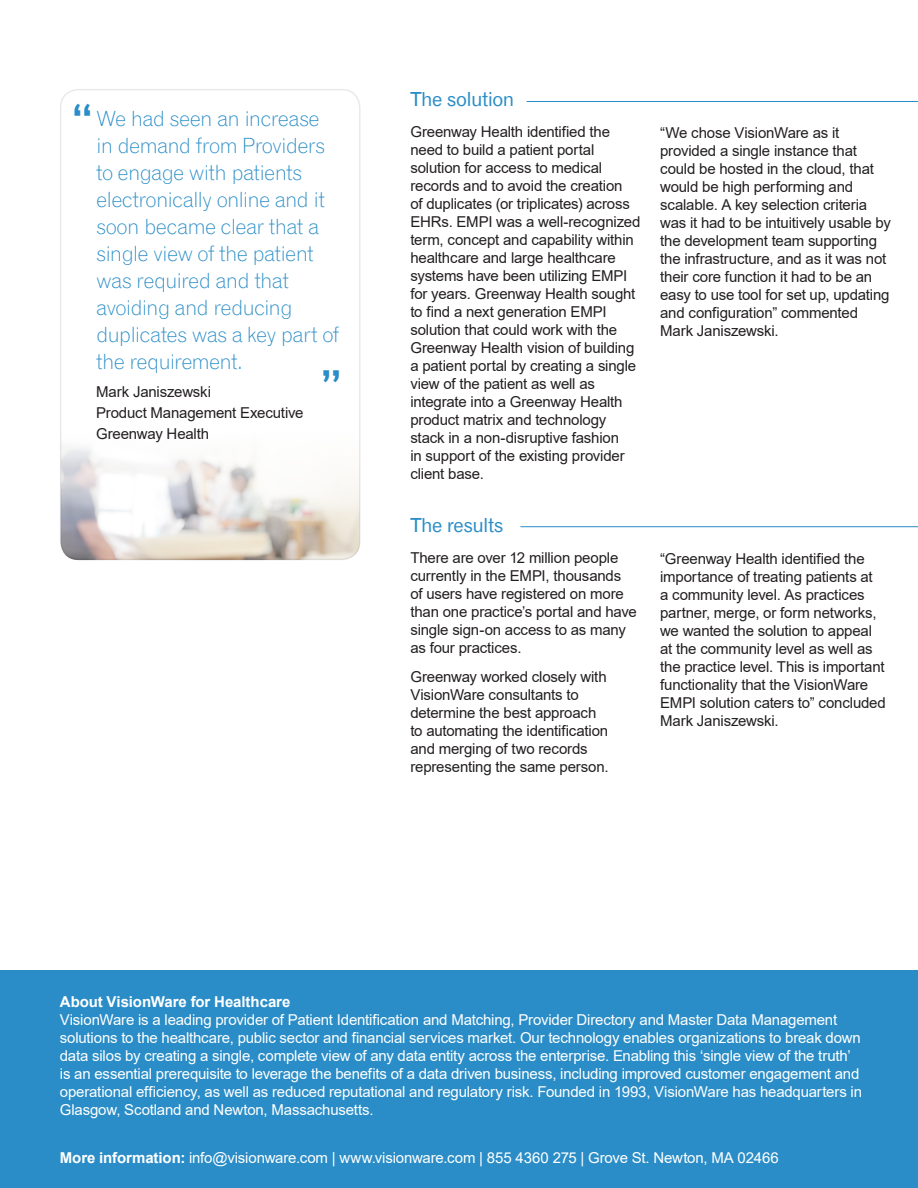
<style>
.page{position:relative;width:918px;height:1188px;background:#fff}
.page>*{position:absolute;margin:0;border:0;box-sizing:border-box;transform-origin:0 0}
.Red_Section_Header{font:39px "Gothic 720 BT Bold B";color:#2a8dc7}
.Body{font:300 21px/27px "Grotesque MT Std";letter-spacing:-.04em;color:#2a8dc7}
.Body-2{font:19.5px "Gothic 720 BT Roman B";letter-spacing:-.025em;color:#2a8dc7}
.Red_Section_Header-2{font:15px/18px "Arial";letter-spacing:-.01em;color:#231f20}
.Body-3{font:15px/18px "Arial";letter-spacing:-.01em;color:#fff}
.Red_Section_Header-3{font:15px "Arial";letter-spacing:-.01em;color:#fff}
.Body-4{font:15px/21px "Arial";letter-spacing:-.01em;color:#231f20}
.s1{font-weight:700}
</style>
<div class="page">
<img style="left:63px;top:447px;width:295px;height:113px">
<div style="left:60px;top:89px;width:301px;height:471px;border:2px solid #231f20;border-radius:18px"></div>
<hr style="left:527px;top:101px;width:391px;height:1px;background:#2a8dc7">
<hr style="left:520px;top:526px;width:398px;height:1px;background:#2a8dc7">
<div style="left:0;top:970px;width:918px;height:218px;background:#2a8dc7"></div>
<p class="Red_Section_Header" style="left:73px;top:95px;width:21px">“</p>
<p class="Body" style="left:96px;top:105px;width:245px">We had seen an increase in demand from Providers to engage with patients electronically online and it soon became clear that a single view of the patient was required and that avoiding and reducing duplicates was a key part of the requirement.</p>
<p class="Body-4" style="left:96px;top:382px;width:209px">Mark Janiszewski<br>Product Management Executive<br>Greenway Health</p>
<p class="Red_Section_Header" style="left:341px;top:392px;width:21px;rotate:-180deg">“</p>
<p class="Body-2" style="left:410px;top:88px;width:105px">The solution</p>
<p class="Red_Section_Header-2" style="left:410px;top:123px;width:231px">Greenway Health identified the need to build a patient portal solution for access to medical records and to avoid the creation<br>of duplicates (or triplicates) across<br>EHRs. EMPI was a well-recognized term, concept and capability within healthcare and large healthcare systems have been utilizing EMPI for years. Greenway Health sought to find a next generation EMPI solution that could work with the<br>Greenway Health vision of building a patient portal by creating a single view of the patient as well as integrate into a Greenway Health product matrix and technology stack in a non-disruptive fashion<br>in support of the existing provider client base.</p>
<p class="Red_Section_Header-2" style="left:660px;top:124px;width:232px">“We chose VisionWare as it provided a single instance that could be hosted in the cloud, that would be high performing and scalable. A key selection criteria was it had to be intuitively usable by the development team supporting the infrastructure, and as it was not their core function it had to be an easy to use tool for set up, updating and configuration” commented<br>Mark Janiszewski.</p>
<p class="Body-2" style="left:410px;top:513px;width:95px">The results</p>
<p class="Red_Section_Header-2" style="left:410px;top:549px;width:228px">There are over 12 million people currently in the EMPI, thousands of users have registered on more than one practice’s portal and have single sign-on access to as many as four practices.</p>
<p class="Red_Section_Header-2" style="left:410px;top:668px;width:200px">Greenway worked closely with<br>VisionWare consultants to determine the best approach to automating the identification and merging of two records representing the same person.</p>
<p class="Red_Section_Header-2" style="left:660px;top:550px;width:227px">“Greenway Health identified the importance of treating patients at<br>a community level. As practices partner, merge, or form networks, we wanted the solution to appeal at the community level as well as the practice level. This is important functionality that the VisionWare<br>EMPI solution caters to” concluded<br>Mark Janiszewski.</p>
<p class="Body-3" style="left:60px;top:992px;width:804px"><span class="s1">About VisionWare for Healthcare<br></span>VisionWare is a leading provider of Patient Identification and Matching, Provider Directory and Master Data Management solutions to the healthcare, public sector and financial services market. Our technology enables organizations to break down data silos by creating a single, complete view of any data entity across the enterprise. Enabling this ‘single view of the truth’ is an essential prerequisite to leverage the benefits of a data driven business, including improved customer engagement and operational efficiency, as well as reduced reputational and regulatory risk. Founded in 1993, VisionWare has headquarters in Glasgow, Scotland and Newton, Massachusetts.</p>
<p class="Red_Section_Header-3" style="left:60px;top:1147px;width:720px"><span class="s1">More information:</span> info@visionware.com | www.visionware.com | 855 4360 275 | Grove St. Newton, MA 02466</p>
</div>
